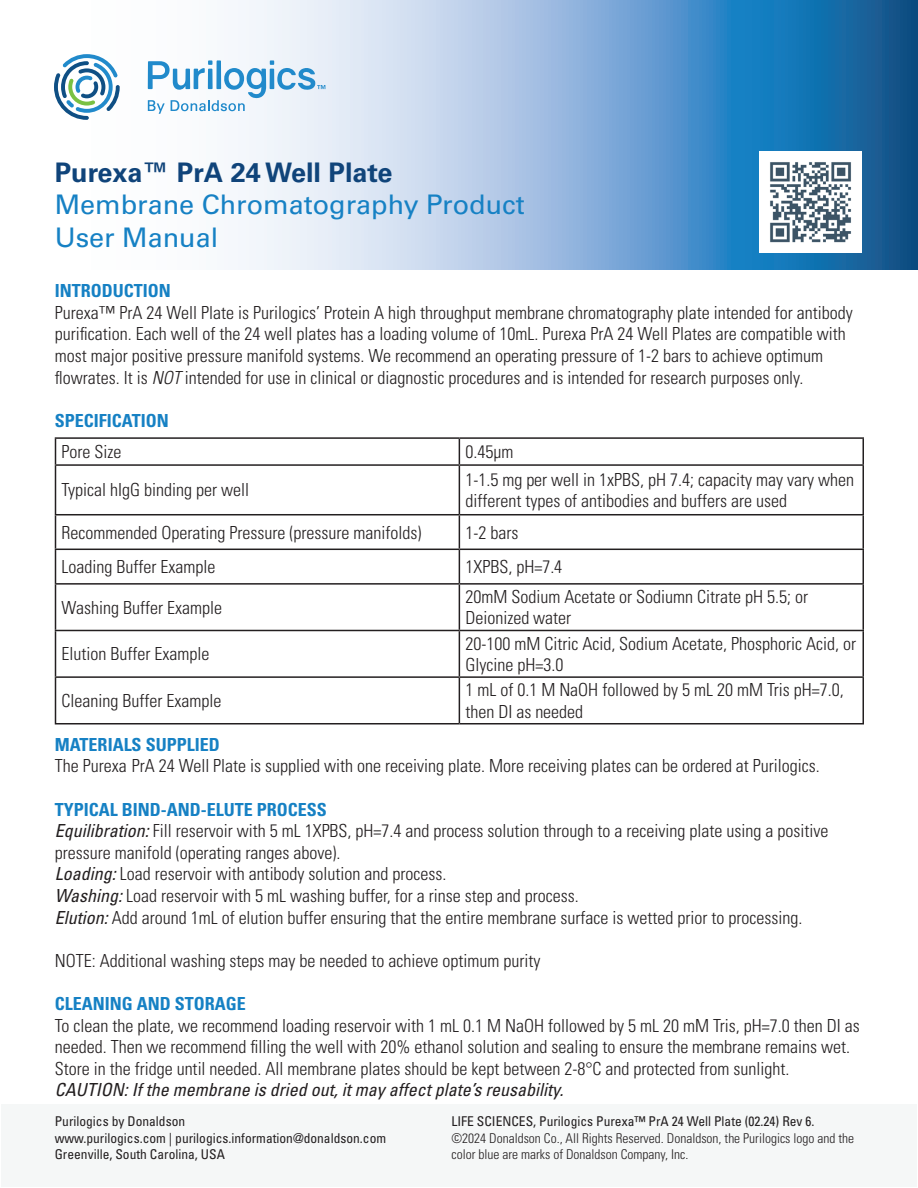
<style>
.page{position:relative;width:918px;height:1188px;background:#fff}
.page>*{position:absolute;margin:0;border:0;box-sizing:border-box;transform-origin:0 0}
.t1{font:27px/32.4px "Univers LT Std";color:#1681c4}
.t2{font:700 27px "Univers LT Std";color:#10447a}
.t3{font:300 condensed 18px/21.6px "Univers LT Std";color:#231f20}
.t4{font:700 condensed 18px "Univers LT Std";color:#1681c4}
.t5{font:italic condensed 18px "Univers LT Std";color:#231f20}
.t6{font:condensed 13.5px "Univers LT Std";color:#231f20}
.t7{font:300 condensed 13.5px/16.2px "Univers LT Std";color:#231f20}
.s1{font-stretch:normal}
.s2{font-style:italic}
.s3{font-weight:400;font-style:italic}
</style>
<div class="page">
<svg style="left:54px;top:1px;width:863px;height:268px"></svg>
<svg style="left:148px;top:60px;width:177px;height:54px"></svg>
<svg style="left:55px;top:54px;width:65px;height:66px"></svg>
<hr style="left:55px;top:437px;width:404px;height:2px;background:#231f20">
<svg style="left:55px;top:439px;width:1px;height:25px"></svg>
<hr style="left:459px;top:437px;width:405px;height:2px;background:#231f20">
<svg style="left:459px;top:439px;width:1px;height:25px"></svg>
<hr style="left:862px;top:439px;width:2px;height:25px;background:#231f20">
<hr style="left:55px;top:464px;width:404px;height:2px;background:#231f20">
<hr style="left:55px;top:466px;width:1px;height:48px;background:#231f20">
<hr style="left:459px;top:464px;width:405px;height:2px;background:#231f20">
<hr style="left:459px;top:466px;width:1px;height:48px;background:#231f20">
<hr style="left:862px;top:466px;width:2px;height:48px;background:#231f20">
<hr style="left:55px;top:514px;width:404px;height:1px;background:#231f20">
<hr style="left:55px;top:515px;width:1px;height:34px;background:#231f20">
<hr style="left:459px;top:514px;width:405px;height:1px;background:#231f20">
<hr style="left:459px;top:515px;width:1px;height:34px;background:#231f20">
<hr style="left:862px;top:515px;width:2px;height:34px;background:#231f20">
<hr style="left:55px;top:549px;width:404px;height:1px;background:#231f20">
<hr style="left:55px;top:550px;width:1px;height:33px;background:#231f20">
<hr style="left:459px;top:549px;width:405px;height:1px;background:#231f20">
<hr style="left:459px;top:550px;width:1px;height:33px;background:#231f20">
<hr style="left:862px;top:550px;width:2px;height:33px;background:#231f20">
<hr style="left:55px;top:583px;width:404px;height:2px;background:#231f20">
<hr style="left:55px;top:585px;width:1px;height:45px;background:#231f20">
<hr style="left:459px;top:583px;width:405px;height:2px;background:#231f20">
<hr style="left:459px;top:585px;width:1px;height:45px;background:#231f20">
<hr style="left:862px;top:585px;width:2px;height:45px;background:#231f20">
<hr style="left:55px;top:630px;width:404px;height:1px;background:#231f20">
<hr style="left:55px;top:631px;width:1px;height:45px;background:#231f20">
<hr style="left:459px;top:630px;width:405px;height:1px;background:#231f20">
<hr style="left:459px;top:631px;width:1px;height:45px;background:#231f20">
<hr style="left:862px;top:631px;width:2px;height:45px;background:#231f20">
<hr style="left:55px;top:676px;width:404px;height:2px;background:#231f20">
<hr style="left:55px;top:678px;width:1px;height:45px;background:#231f20">
<hr style="left:459px;top:676px;width:405px;height:2px;background:#231f20">
<hr style="left:459px;top:678px;width:1px;height:45px;background:#231f20">
<hr style="left:862px;top:678px;width:2px;height:45px;background:#231f20">
<hr style="left:55px;top:723px;width:404px;height:2px;background:#231f20">
<hr style="left:459px;top:723px;width:405px;height:2px;background:#231f20">
<div style="left:2px;top:1105px;width:915px;height:82px;background:#f5f7f7"></div>
<img style="left:759px;top:151px;width:102px;height:102px">
<h1 class="t2" style="left:55px;top:157px;width:339px">Purexa™ PrA 24 Well Plate</h1>
<h1 class="t1" style="left:55px;top:189px;width:471px">Membrane Chromatography Product<br>User Manual</h1>
<p class="t4" style="left:55px;top:280px;width:118px">INTRODUCTION</p>
<p class="t3" style="left:55px;top:302px;width:800px">Purexa<span class="s1">™</span> PrA 24 Well Plate is Purilogics’ Protein A high throughput membrane chromatography plate intended for antibody purification. Each well of the 24 well plates has a loading volume of 10mL. Purexa PrA 24 Well Plates are compatible with most major positive pressure manifold systems. We recommend an operating pressure of 1-2 bars to achieve optimum</p>
<p class="t3" style="left:55px;top:367px;width:750px">flowrates. It is <span class="s2">NOT</span> intended for use in clinical or diagnostic procedures and is intended for research purposes only.</p>
<p class="t4" style="left:55px;top:409px;width:115px">SPECIFICATION</p>
<p class="t3" style="left:62px;top:441px;width:61px">Pore Size</p>
<p class="t3" style="left:465px;top:441px;width:49px">0.45µm</p>
<p class="t3" style="left:62px;top:479px;width:189px">Typical hIgG binding per well</p>
<p class="t3" style="left:465px;top:468px;width:390px">1-1.5 mg per well in 1xPBS, pH 7.4; capacity may vary when different types of antibodies and buffers are used</p>
<p class="t3" style="left:62px;top:521px;width:361px">Recommended Operating Pressure (pressure manifolds)</p>
<p class="t3" style="left:465px;top:521px;width:54px">1-2 bars</p>
<p class="t3" style="left:62px;top:556px;width:155px">Loading Buffer Example</p>
<p class="t3" style="left:465px;top:556px;width:98px">1XPBS, pH=7.4</p>
<p class="t3" style="left:62px;top:597px;width:162px">Washing Buffer Example</p>
<p class="t3" style="left:465px;top:586px;width:344px">20mM Sodium Acetate or Sodiumn Citrate pH 5.5; or</p>
<p class="t3" style="left:465px;top:607px;width:107px">Deionized water</p>
<p class="t3" style="left:62px;top:643px;width:149px">Elution Buffer Example</p>
<p class="t3" style="left:465px;top:632px;width:392px">20-100 mM Citric Acid, Sodium Acetate, Phosphoric Acid, or<br>Glycine pH=3.0</p>
<p class="t3" style="left:62px;top:690px;width:161px">Cleaning Buffer Example</p>
<p class="t3" style="left:465px;top:679px;width:380px">1 mL of 0.1 M NaOH followed by 5 mL 20 mM Tris pH=7.0, then DI as needed</p>
<p class="t4" style="left:55px;top:733px;width:166px">MATERIALS SUPPLIED</p>
<p class="t3" style="left:55px;top:755px;width:767px">The Purexa PrA 24 Well Plate is supplied with one receiving plate. More receiving plates can be ordered at Purilogics.</p>
<p class="t4" style="left:55px;top:798px;width:274px">TYPICAL BIND-AND-ELUTE PROCESS</p>
<p class="t3" style="left:55px;top:820px;width:775px"><span class="s3">Equilibration:</span> Fill reservoir with 5 mL 1XPBS, pH=7.4 and process solution through to a receiving plate using a positive pressure manifold (operating ranges above).</p>
<p class="t3" style="left:55px;top:863px;width:393px"><span class="s3">Loading:</span> Load reservoir with antibody solution and process.</p>
<p class="t3" style="left:55px;top:885px;width:525px"><span class="s3">Washing:</span> Load reservoir with 5 mL washing buffer, for a rinse step and process.</p>
<p class="t3" style="left:55px;top:907px;width:749px"><span class="s3">Elution:</span> Add around 1mL of elution buffer ensuring that the entire membrane surface is wetted prior to processing.</p>
<p class="t3" style="left:55px;top:950px;width:487px">NOTE: Additional washing steps may be needed to achieve optimum purity</p>
<p class="t4" style="left:55px;top:993px;width:193px">CLEANING AND STORAGE</p>
<p class="t3" style="left:55px;top:1015px;width:806px">To clean the plate, we recommend loading reservoir with 1 mL 0.1 M NaOH followed by 5 mL 20 mM Tris, pH=7.0 then DI as needed. Then we recommend filling the well with 20% ethanol solution and sealing to ensure the membrane remains wet.<br>Store in the fridge until needed. All membrane plates should be kept between 2-8°C and protected from sunlight.</p>
<p class="t5" style="left:55px;top:1079px;width:510px">CAUTION: If the membrane is dried out, it may affect plate’s reusability.</p>
<p class="t6" style="left:55px;top:1113px;width:132px">Purilogics by Donaldson</p>
<p class="t6" style="left:55px;top:1129px;width:333px">www.purilogics.com | purilogics.information@donaldson.com</p>
<p class="t6" style="left:55px;top:1146px;width:172px">Greenville, South Carolina, USA</p>
<p class="t6" style="left:451px;top:1113px;width:365px">LIFE SCIENCES, Purilogics Purexa™ PrA 24 Well Plate (02.24) Rev 6.</p>
<p class="t7" style="left:451px;top:1130px;width:404px">©2024 Donaldson Co., All Rights Reserved. Donaldson, the Purilogics logo and the color blue are marks of Donaldson Company, Inc.</p>
</div>
